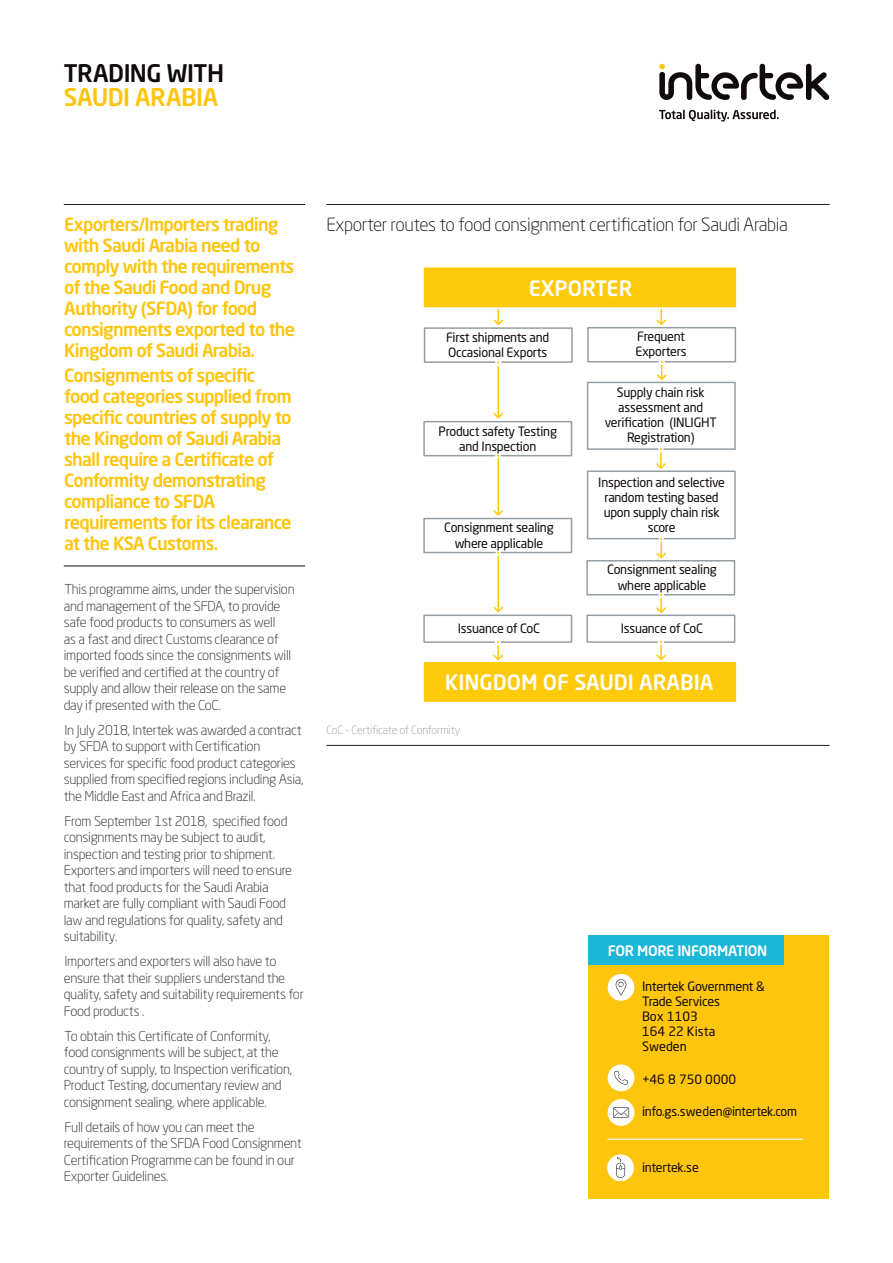
<style>
.page{position:relative;width:893px;height:1263px;background:#fff}
.page>*{position:absolute;margin:0;border:0;box-sizing:border-box;transform-origin:0 0}
.t1{font:500 24px "Neo Sans Std";letter-spacing:-.015em;color:#110a0c}
.t2{font:500 24px "Neo Sans Std";letter-spacing:-.015em;color:#fec50d}
.t3{font:500 21px "Neo Sans Std";color:#fff}
.t4{font:500 18px/21px "Neo Sans Std";letter-spacing:-.04em;color:#fec50d}
.t5{font:300 18px "Neo Sans Std";letter-spacing:-.02em;color:#110a0c}
.t6{font:500 14.25px "Neo Sans Std";letter-spacing:-.02em;color:#fff}
.t7{font:300 13.5px/16.5px "Neo Sans Std";letter-spacing:-.02em;color:#231f20}
.t8{font:12.75px/15px "Neo Sans Std";letter-spacing:-.02em;color:#110a0c;text-align:center}
.t9{font:12.75px "Neo Sans Std";color:#110a0c}
.t10{font:300 11.25px "Neo Sans Std";letter-spacing:-.02em;color:#969da3}
</style>
<div class="page">
<svg style="left:659px;top:110px;width:120px;height:12px"></svg>
<svg style="left:659px;top:64px;width:170px;height:36px"></svg>
<hr style="left:64px;top:204px;width:241px;height:1px;background:#231f20">
<hr style="left:326px;top:204px;width:504px;height:1px;background:#231f20">
<hr style="left:326px;top:745px;width:504px;height:1px;background:#231f20">
<div style="left:588px;top:935px;width:241px;height:264px;background:#fec50d"></div>
<div style="left:588px;top:935px;width:196px;height:30px;background:#1cb6d8"></div>
<hr style="left:607px;top:1138px;width:196px;height:2px;background:#fff">
<div style="left:608px;top:1099px;width:26px;height:27px;background:#fff;border-radius:50%"></div>
<svg style="left:613px;top:1107px;width:16px;height:10px"></svg>
<div style="left:608px;top:974px;width:26px;height:27px;background:#fff;border-radius:50%"></div>
<svg style="left:616px;top:979px;width:10px;height:16px"></svg>
<div style="left:607px;top:1154px;width:27px;height:27px;background:#fff;border-radius:50%"></div>
<svg style="left:616px;top:1157px;width:9px;height:21px"></svg>
<div style="left:608px;top:1064px;width:26px;height:27px;background:#fff;border-radius:50%"></div>
<svg style="left:614px;top:1071px;width:14px;height:14px"></svg>
<div style="left:425px;top:268px;width:310px;height:38px;background:#feca0a"></div>
<div style="left:424px;top:267px;width:312px;height:40px;border:2px solid #feca0a"></div>
<div style="left:425px;top:663px;width:310px;height:38px;background:#feca0a"></div>
<div style="left:424px;top:662px;width:312px;height:40px;border:2px solid #feca0a"></div>
<hr style="left:497px;top:366px;width:2px;height:51px;background:#feca0a">
<hr style="left:497px;top:556px;width:2px;height:54px;background:#feca0a">
<svg style="left:423px;top:309px;width:150px;height:55px"></svg>
<svg style="left:423px;top:411px;width:150px;height:46px"></svg>
<svg style="left:586px;top:309px;width:151px;height:352px"></svg>
<svg style="left:423px;top:605px;width:150px;height:56px"></svg>
<hr style="left:497px;top:459px;width:2px;height:55px;background:#feca0a">
<svg style="left:423px;top:509px;width:150px;height:45px"></svg>
<hr style="left:64px;top:566px;width:241px;height:1px;background:#110a0c">
<h1 class="t1" style="left:64px;top:58px;width:162px">TRADING WITH</h1>
<h1 class="t2" style="left:64px;top:82px;width:156px">SAUDI ARABIA</h1>
<h3 class="t4" style="left:64px;top:213px;width:233px">Exporters/Importers trading with Saudi Arabia need to comply with the requirements of the Saudi Food and Drug<br>Authority (SFDA) for food consignments exported to the<br>Kingdom of Saudi Arabia.</h3>
<p class="t4" style="left:64px;top:364px;width:229px">Consignments of specific food categories supplied from specific countries of supply to the Kingdom of Saudi Arabia shall require a Certificate of<br>Conformity demonstrating compliance to SFDA requirements for its clearance at the KSA Customs.</p>
<p class="t7" style="left:64px;top:581px;width:232px">This programme aims, under the supervision and management of the SFDA, to provide safe food products to consumers as well<br>as a fast and direct Customs clearance of imported foods since the consignments will be verified and certified at the country of supply and allow their release on the same day if presented with the CoC.</p>
<p class="t7" style="left:64px;top:721px;width:241px">In July 2018, Intertek was awarded a contract by SFDA to support with Certification services for specific food product categories supplied from specified regions including Asia, the Middle East and Africa and Brazil.</p>
<p class="t7" style="left:64px;top:812px;width:230px">From September 1st 2018, specified food consignments may be subject to audit, inspection and testing prior to shipment.<br>Exporters and importers will need to ensure that food products for the Saudi Arabia market are fully compliant with Saudi Food law and regulations for quality, safety and suitability.</p>
<p class="t7" style="left:64px;top:953px;width:242px">Importers and exporters will also have to ensure that their suppliers understand the quality, safety and suitability requirements for Food products .</p>
<p class="t7" style="left:64px;top:1027px;width:230px">To obtain this Certificate of Conformity, food consignments will be subject, at the country of supply, to Inspection verification, Product Testing, documentary review and consignment sealing, where applicable.</p>
<p class="t7" style="left:64px;top:1118px;width:240px">Full details of how you can meet the requirements of the SFDA Food Consignment Certification Programme can be found in our Exporter Guidelines.</p>
<h3 class="t5" style="left:326px;top:213px;width:463px">Exporter routes to food consignment certification for Saudi Arabia</h3>
<h2 class="t3" style="left:529px;top:275px;width:105px">EXPORTER</h2>
<p class="t8" style="left:446px;top:329px;width:105px;text-align:left">First shipments and<br>Occasional Exports</p>
<p class="t8" style="left:635px;top:329px;width:53px;text-align:left">Frequent<br>Exporters</p>
<p class="t8" style="left:439px;top:423px;width:120px">Product safety Testing and Inspection</p>
<p class="t8" style="left:444px;top:519px;width:111px;line-height:15.8px">Consignment sealing where applicable</p>
<p class="t8" style="left:458px;top:620px;width:84px">Issuance of CoC</p>
<p class="t8" style="left:605px;top:385px;width:113px">Supply chain risk assessment and verification (INLIGHT<br>Registration)</p>
<p class="t8" style="left:598px;top:474px;width:128px">Inspection and selective random testing based upon supply chain risk score</p>
<p class="t8" style="left:607px;top:561px;width:111px;line-height:15.8px">Consignment sealing where applicable</p>
<p class="t8" style="left:621px;top:621px;width:84px">Issuance of CoC</p>
<h2 class="t3" style="left:445px;top:669px;width:270px">KINGDOM OF SAUDI ARABIA</h2>
<p class="t10" style="left:326px;top:723px;width:135px">CoC - Certificate of Conformity</p>
<p class="t6" style="left:608px;top:942px;width:161px">FOR MORE INFORMATION</p>
<p class="t8" style="left:642px;top:979px;width:124px;text-align:left">Intertek Government &amp;<br>Trade Services<br>Box 1103<br>164 22 Kista<br>Sweden</p>
<p class="t9" style="left:642px;top:1071px;width:96px">+46 8 750 0000</p>
<p class="t8" style="left:642px;top:1104px;width:156px">info.gs.sweden@intertek.com</p>
<p class="t8" style="left:642px;top:1159px;width:58px">intertek.se</p>
</div>
